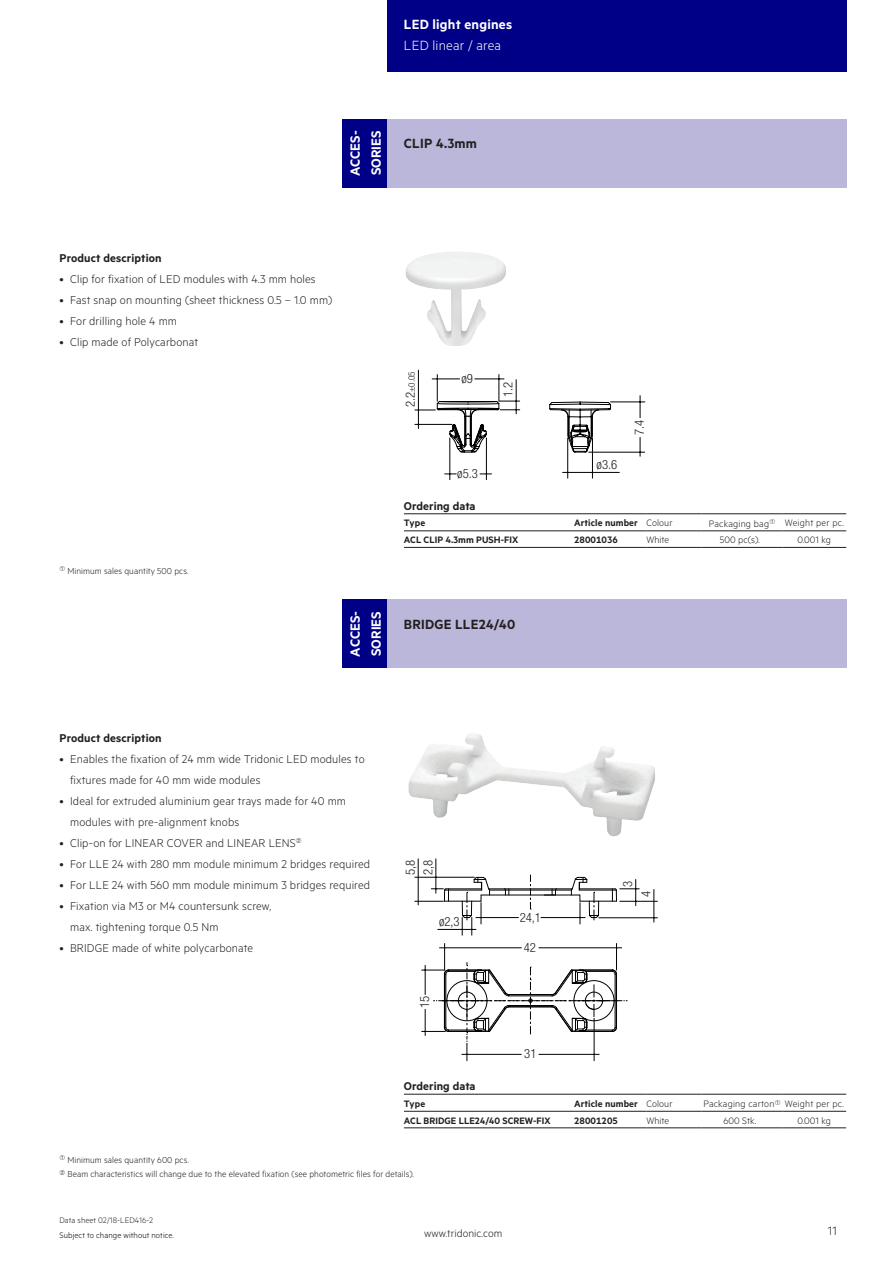
<style>
.page{position:relative;width:893px;height:1263px;background:#fff}
.page>*{position:absolute;margin:0;border:0;box-sizing:border-box;transform-origin:0 0}
.t1{font:600 15px/21.3px "Metric";letter-spacing:.005em;color:#fff}
.t2{font:600 15px "Metric";letter-spacing:.015em;color:#231f20}
.t3{font:300 15px "Metric";letter-spacing:.015em;color:#fff}
.t4{font:300 13.5px "Metric";color:#231f20}
.t5{font:300 12.75px/21px "Metric";letter-spacing:.01em;color:#231f20}
.t6{font:600 12.75px "Metric";letter-spacing:.01em;color:#231f20}
.t7{font:300 condensed 12.75px/17.4px "Helvetica Neue LTW1 G";color:#231f20}
.t8{font:300 12px "Metric";letter-spacing:.005em;color:#231f20}
.t9{font:600 10.5px "Metric";letter-spacing:.005em;color:#231f20}
.t10{font:300 10.5px "Metric";letter-spacing:.02em;color:#231f20}
.t11{font:300 9.75px/14.4px "Metric";letter-spacing:.005em;color:#231f20}
.t12{font:300 9px "Metric";letter-spacing:.01em;color:#000}
.t13{font:300 9px "Metric";letter-spacing:.005em;color:#231f20}
.t14{font:300 condensed 9px "Helvetica Neue LTW1 G";color:#231f20}
.s1{font-size:12.75px}
.s2{font-weight:300}
</style>
<div class="page">
<div style="left:387px;top:0;width:459px;height:72px;background:#000087"></div>
<div style="left:387px;top:600px;width:459px;height:68px;background:#bbb7da"></div>
<div style="left:342px;top:600px;width:45px;height:68px;background:#000087"></div>
<img style="left:409px;top:733px;width:246px;height:103px">
<hr style="left:620px;top:901px;width:37px;height:1px;background:#000001">
<hr style="left:654px;top:889px;width:1px;height:33px;background:#000001">
<hr style="left:599px;top:917px;width:58px;height:1px;background:#000001">
<hr style="left:436px;top:859px;width:1px;height:34px;background:#000001">
<svg style="left:415px;top:875px;width:224px;height:186px"></svg>
<hr style="left:418px;top:859px;width:1px;height:46px;background:#000001">
<hr style="left:404px;top:1127px;width:170px;height:1px;background:#231f20">
<hr style="left:574px;top:1127px;width:72px;height:1px;background:#231f20">
<hr style="left:646px;top:1127px;width:56px;height:1px;background:#231f20">
<hr style="left:702px;top:1127px;width:80px;height:1px;background:#231f20">
<hr style="left:782px;top:1127px;width:64px;height:1px;background:#231f20">
<hr style="left:404px;top:1111px;width:170px;height:1px;background:#231f20">
<hr style="left:574px;top:1111px;width:72px;height:1px;background:#231f20">
<hr style="left:646px;top:1111px;width:56px;height:1px;background:#231f20">
<hr style="left:702px;top:1111px;width:80px;height:1px;background:#231f20">
<hr style="left:782px;top:1111px;width:64px;height:1px;background:#231f20">
<hr style="left:404px;top:1094px;width:170px;height:1px;background:#231f20">
<hr style="left:574px;top:1094px;width:72px;height:1px;background:#231f20">
<hr style="left:702px;top:1094px;width:80px;height:1px;background:#231f20">
<hr style="left:782px;top:1094px;width:64px;height:1px;background:#231f20">
<hr style="left:646px;top:1094px;width:56px;height:1px;background:#231f20">
<div style="left:387px;top:119px;width:459px;height:68px;background:#bbb7da"></div>
<div style="left:342px;top:119px;width:45px;height:68px;background:#000087"></div>
<img style="left:405px;top:252px;width:101px;height:94px">
<hr style="left:450px;top:438px;width:1px;height:42px;background:#000001">
<hr style="left:486px;top:438px;width:1px;height:42px;background:#000001">
<hr style="left:563px;top:472px;width:56px;height:1px;background:#000001">
<hr style="left:567px;top:438px;width:1px;height:40px;background:#000001">
<hr style="left:592px;top:438px;width:1px;height:40px;background:#000001">
<hr style="left:418px;top:370px;width:1px;height:58px;background:#000001">
<svg style="left:415px;top:375px;width:105px;height:78px"></svg>
<svg style="left:549px;top:401px;width:63px;height:52px"></svg>
<svg style="left:640px;top:396px;width:1px;height:22px"></svg>
<svg style="left:640px;top:437px;width:1px;height:19px"></svg>
<hr style="left:610px;top:402px;width:35px;height:1px;background:#000001">
<hr style="left:589px;top:452px;width:56px;height:1px;background:#000001">
<svg style="left:404px;top:531px;width:442px;height:16px"></svg>
<hr style="left:404px;top:547px;width:170px;height:1px;background:#231f20">
<hr style="left:574px;top:547px;width:72px;height:1px;background:#231f20">
<hr style="left:646px;top:547px;width:56px;height:1px;background:#231f20">
<hr style="left:702px;top:547px;width:80px;height:1px;background:#231f20">
<hr style="left:782px;top:547px;width:64px;height:1px;background:#231f20">
<hr style="left:404px;top:530px;width:170px;height:1px;background:#231f20">
<hr style="left:574px;top:530px;width:72px;height:1px;background:#231f20">
<hr style="left:646px;top:530px;width:56px;height:1px;background:#231f20">
<hr style="left:702px;top:530px;width:80px;height:1px;background:#231f20">
<hr style="left:782px;top:530px;width:64px;height:1px;background:#231f20">
<hr style="left:404px;top:513px;width:170px;height:1px;background:#231f20">
<hr style="left:574px;top:513px;width:72px;height:1px;background:#231f20">
<hr style="left:702px;top:513px;width:80px;height:1px;background:#231f20">
<hr style="left:782px;top:513px;width:64px;height:1px;background:#231f20">
<hr style="left:646px;top:513px;width:56px;height:1px;background:#231f20">
<p class="t1" style="left:404px;top:13px;width:110px">LED light engines</p>
<p class="t3" style="left:404px;top:37px;width:99px">LED linear / area</p>
<p class="t1" style="left:344px;top:176px;width:47px;rotate:-90deg">ACCES-<br>SORIES</p>
<p class="t2" style="left:404px;top:134px;width:75px">CLIP 4.3mm</p>
<p class="t6" style="left:60px;top:250px;width:104px">Product description</p>
<p class="t5" style="left:60px;top:267px;width:258px">• Clip for fixation of LED modules with 4.3 mm holes</p>
<p class="t5" style="left:60px;top:288px;width:274px">• Fast snap on mounting (sheet thickness 0.5 – 1.0 mm)</p>
<p class="t5" style="left:60px;top:309px;width:119px">• For drilling hole 4 mm</p>
<p class="t5" style="left:60px;top:330px;width:140px">• Clip made of Polycarbonat</p>
<p class="t11" style="left:67px;top:563px;width:123px">Minimum sales quantity 500 pcs.</p>
<p class="t1" style="left:344px;top:656px;width:47px;rotate:-90deg">ACCES-<br>SORIES</p>
<p class="t14" style="left:406px;top:407px;width:37px;rotate:-90deg"><span class="s1">2.2</span>±0.05</p>
<p class="t7" style="left:500px;top:397px;width:17px;rotate:-90deg">1.2</p>
<p class="t7" style="left:461px;top:370px;width:13px">ø9</p>
<p class="t7" style="left:457px;top:465px;width:22px">ø5.3</p>
<p class="t7" style="left:597px;top:456px;width:22px">ø3.6</p>
<p class="t7" style="left:631px;top:435px;width:17px;rotate:-90deg">7.4</p>
<p class="t6" style="left:404px;top:498px;width:73px">Ordering data</p>
<p class="t9" style="left:404px;top:517px;width:23px">Type</p>
<p class="t9" style="left:574px;top:517px;width:100px">Article number <span class="s2">Colour</span></p>
<p class="t10" style="left:709px;top:517px;width:62px">Packaging bag</p>
<p class="t10" style="left:785px;top:517px;width:61px">Weight per pc.</p>
<p class="t9" style="left:404px;top:534px;width:116px">ACL CLIP 4.3mm PUSH-FIX</p>
<p class="t9" style="left:574px;top:534px;width:46px">28001036</p>
<p class="t10" style="left:646px;top:534px;width:24px">White</p>
<p class="t10" style="left:720px;top:534px;width:42px">500 pc(s).</p>
<p class="t10" style="left:797px;top:534px;width:35px">0.001 kg</p>
<p class="t2" style="left:404px;top:615px;width:113px">BRIDGE LLE24/40</p>
<p class="t6" style="left:60px;top:731px;width:104px">Product description</p>
<p class="t5" style="left:70px;top:748px;width:296px;text-indent:-11px">• Enables the fixation of 24 mm wide Tridonic LED modules to fixtures made for 40 mm wide modules</p>
<p class="t5" style="left:70px;top:790px;width:277px;text-indent:-11px">• Ideal for extruded aluminium gear trays made for 40 mm modules with pre-alignment knobs</p>
<p class="t5" style="left:60px;top:832px;width:238px">• Clip-on for LINEAR COVER and LINEAR LENS</p>
<p class="t5" style="left:60px;top:853px;width:312px">• For LLE 24 with 280 mm module minimum 2 bridges required</p>
<p class="t5" style="left:60px;top:874px;width:312px">• For LLE 24 with 560 mm module minimum 3 bridges required</p>
<p class="t5" style="left:70px;top:895px;width:203px;text-indent:-11px">• Fixation via M3 or M4 countersunk screw, max. tightening torque 0.5 Nm</p>
<p class="t5" style="left:60px;top:937px;width:195px">• BRIDGE made of white polycarbonate</p>
<p class="t7" style="left:402px;top:875px;width:17px;rotate:-90deg">5,8<br>2,8</p>
<p class="t7" style="left:439px;top:913px;width:22px">ø2,3</p>
<p class="t7" style="left:416px;top:1008px;width:14px;rotate:-90deg">15</p>
<p class="t7" style="left:520px;top:908px;width:23px">24,1</p>
<p class="t7" style="left:524px;top:939px;width:14px">42</p>
<p class="t7" style="left:524px;top:1045px;width:14px">31</p>
<p class="t7" style="left:619px;top:887px;width:8px;rotate:-90deg">3</p>
<p class="t7" style="left:637px;top:897px;width:8px;rotate:-90deg">4</p>
<p class="t6" style="left:404px;top:1078px;width:73px">Ordering data</p>
<p class="t9" style="left:404px;top:1097px;width:23px">Type</p>
<p class="t9" style="left:574px;top:1097px;width:100px">Article number <span class="s2">Colour</span></p>
<p class="t10" style="left:703px;top:1098px;width:142px">Packaging carton Weight per pc.</p>
<p class="t9" style="left:404px;top:1114px;width:148px">ACL BRIDGE LLE24/40 SCREW-FIX</p>
<p class="t9" style="left:574px;top:1114px;width:46px">28001205</p>
<p class="t10" style="left:646px;top:1114px;width:24px">White</p>
<p class="t10" style="left:723px;top:1114px;width:35px">600 Stk.</p>
<p class="t10" style="left:797px;top:1114px;width:35px">0.001 kg</p>
<p class="t11" style="left:67px;top:1152px;width:348px">Minimum sales quantity 600 pcs.<br>Beam characteristics will change due to the elevated fixation (see photometric files for details).</p>
<p class="t13" style="left:60px;top:1215px;width:95px">Data sheet 02/18-LED416-2</p>
<p class="t12" style="left:60px;top:1229px;width:116px">Subject to change without notice.</p>
<p class="t8" style="left:424px;top:1227px;width:80px">www.tridonic.com</p>
<p class="t4" style="left:828px;top:1223px;width:11px">11</p>
</div>
